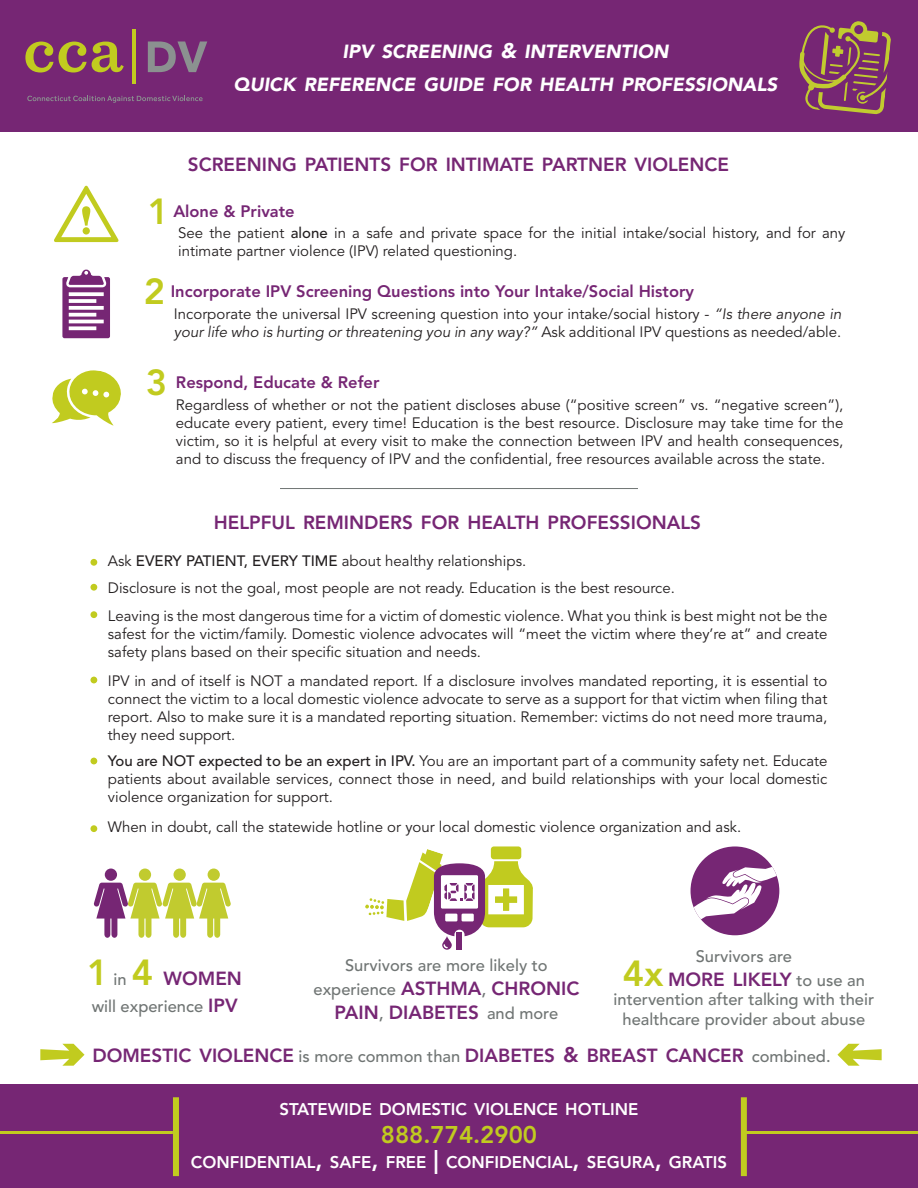
<style>
.page{position:relative;width:918px;height:1188px;background:#fff}
.page>*{position:absolute;margin:0;border:0;box-sizing:border-box;transform-origin:0 0}
.t1{font:800 36px "Avenir LT Std";color:#c1cb1f}
.t2{font:800 24px "Avenir LT Std";color:#c1cb1f}
.t3{font:800 18.9px/24px "Avenir LT Std";color:#762674;text-align:center}
.t4{font:italic 900 18.9px "Avenir LT Std";color:#fff}
.t5{font:800 16.8px "Avenir LT Std";color:#fff}
.t6{font:500 16.5px/19.8px "Avenir LT Std";color:#707574;text-align:center}
.t7{font:800 16.5px "Avenir LT Std";color:#762674}
.t8{font:15px/18px "Avenir LT Std";color:#231f20;text-align:justify}
.s1{font-size:21px}
.s2{font-weight:500}
.s3{font-style:italic}
.s4{font-size:36px;color:#c1cb1f}
.s5{font-weight:500;font-size:16.5px;color:#707574}
.s6{font-weight:800;font-size:18.9px;color:#762674}
.s7{font-weight:500;font-size:18px;color:#707574}
.s8{font-size:24px}
</style>
<div class="page">
<div style="left:0;top:1084px;width:918px;height:104px;background:#762674"></div>
<div style="left:0;top:0;width:918px;height:132px;background:#762674"></div>
<svg style="left:25px;top:42px;width:99px;height:31px"></svg>
<hr style="left:132px;top:29px;width:4px;height:55px;background:#c1cb1f">
<svg style="left:148px;top:41px;width:59px;height:31px"></svg>
<svg style="left:27px;top:96px;width:176px;height:7px"></svg>
<svg style="left:54px;top:186px;width:64px;height:56px"></svg>
<svg style="left:62px;top:270px;width:48px;height:68px"></svg>
<svg style="left:52px;top:370px;width:69px;height:56px"></svg>
<hr style="left:280px;top:488px;width:358px;height:1px;background:#707574">
<div style="left:90px;top:559px;width:7px;height:7px;background:#c1cb1f;border-radius:50%"></div>
<div style="left:90px;top:584px;width:7px;height:7px;background:#c1cb1f;border-radius:50%"></div>
<div style="left:90px;top:611px;width:7px;height:7px;background:#c1cb1f;border-radius:50%"></div>
<div style="left:90px;top:677px;width:7px;height:6px;background:#c1cb1f;border-radius:50%"></div>
<div style="left:90px;top:758px;width:7px;height:6px;background:#c1cb1f;border-radius:50%"></div>
<svg style="left:799px;top:21px;width:92px;height:94px"></svg>
<div style="left:741px;top:1097px;width:6px;height:79px;background:#c1cb1f"></div>
<div style="left:173px;top:1097px;width:6px;height:79px;background:#c1cb1f"></div>
<hr style="left:744px;top:1131px;width:174px;height:3px;background:#c1cb1f">
<hr style="left:0;top:1131px;width:173px;height:3px;background:#c1cb1f">
<div style="left:90px;top:825px;width:7px;height:7px;background:#c1cb1f;border-radius:50%"></div>
<div style="left:105px;top:869px;width:12px;height:12px;background:#762674;border-radius:50%"></div>
<div style="left:139px;top:869px;width:12px;height:12px;background:#c1cb2f;border-radius:50%"></div>
<div style="left:174px;top:869px;width:12px;height:12px;background:#c1cb2f;border-radius:50%"></div>
<svg style="left:94px;top:883px;width:137px;height:55px"></svg>
<div style="left:208px;top:869px;width:12px;height:12px;background:#c1cb2f;border-radius:50%"></div>
<div style="left:491px;top:846px;width:30px;height:13px;background:#c1cb1f;border-radius:3px"></div>
<div style="left:691px;top:846px;width:88px;height:89px;background:#762674;border-radius:50%"></div>
<svg style="left:691px;top:867px;width:86px;height:55px"></svg>
<svg style="left:365px;top:849px;width:168px;height:101px"></svg>
<svg style="left:40px;top:1044px;width:45px;height:22px"></svg>
<svg style="left:837px;top:1044px;width:45px;height:22px"></svg>
<p class="t4" style="left:343px;top:40px;width:327px">IPV SCREENING <span class="s1">&amp;</span> INTERVENTION</p>
<p class="t4" style="left:234px;top:73px;width:545px">QUICK REFERENCE GUIDE FOR HEALTH PROFESSIONALS</p>
<p class="t3" style="left:188px;top:153px;width:543px">SCREENING PATIENTS FOR INTIMATE PARTNER VIOLENCE</p>
<p class="t1" style="left:148px;top:190px;width:23px">1</p>
<p class="t7" style="left:173px;top:201px;width:123px">Alone &amp; Private</p>
<p class="t8" style="left:178px;top:224px;width:669px">See the patient <span class="s2">alone</span> in a safe and private space for the initial intake/social history, and for any intimate partner violence (IPV) related questioning.</p>
<p class="t1" style="left:144px;top:270px;width:23px">2</p>
<p class="t7" style="left:171px;top:281px;width:525px">Incorporate IPV Screening Questions into Your Intake/Social History</p>
<p class="t8" style="left:174px;top:305px;width:669px">Incorporate the universal IPV screening question into your intake/social history - <span class="s3">“Is there anyone in your life who is hurting or threatening you in any way?”</span> Ask additional IPV questions as needed/able.</p>
<p class="t1" style="left:146px;top:361px;width:23px">3</p>
<p class="t7" style="left:176px;top:373px;width:205px">Respond, Educate &amp; Refer</p>
<p class="t8" style="left:176px;top:396px;width:669px">Regardless of whether or not the patient discloses abuse (“positive screen” vs. “negative screen”), educate every patient, every time! Education is the best resource. Disclosure may take time for the victim, so it is helpful at every visit to make the connection between IPV and health consequences, and to discuss the frequency of IPV and the confidential, free resources available across the state.</p>
<p class="t3" style="left:214px;top:511px;width:489px">HELPFUL REMINDERS FOR HEALTH PROFESSIONALS</p>
<p class="t8" style="left:108px;top:552px;width:420px">Ask <span class="s2">EVERY PATIENT, EVERY TIME</span> about healthy relationships.</p>
<p class="t8" style="left:108px;top:579px;width:568px">Disclosure is not the goal, most people are not ready. Education is the best resource.</p>
<p class="t8" style="left:108px;top:607px;width:721px">Leaving is the most dangerous time for a victim of domestic violence. What you think is best might not be the safest for the victim/family. Domestic violence advocates will “meet the victim where they’re at” and create safety plans based on their specific situation and needs.</p>
<p class="t8" style="left:108px;top:672px;width:721px">IPV in and of itself is NOT a mandated report. If a disclosure involves mandated reporting, it is essential to connect the victim to a local domestic violence advocate to serve as a support for that victim when filing that report. Also to make sure it is a mandated reporting situation. Remember: victims do not need more trauma, they need support.</p>
<p class="t8" style="left:108px;top:753px;width:721px"><span class="s2">You are NOT expected to be an expert in IPV.</span> You are an important part of a community safety net. Educate patients about available services, connect those in need, and build relationships with your local domestic violence organization for support.</p>
<p class="t8" style="left:108px;top:819px;width:635px">When in doubt, call the statewide hotline or your local domestic violence organization and ask.</p>
<p class="t3" style="left:87px;top:967px;width:156px"><span class="s4">1</span> <span class="s5">in</span> <span class="s4">4</span> WOMEN</p>
<p class="t6" style="left:92px;top:997px;width:147px">will experience <span class="s6">IPV</span></p>
<p class="t6" style="left:345px;top:955px;width:204px">Survivors are more likely to</p>
<p class="t3" style="left:314px;top:976px;width:267px"><span class="s5">experience</span> ASTHMA<span class="s7">,</span> CHRONIC<br>PAIN<span class="s7">,</span> DIABETES <span class="s5">and more</span></p>
<p class="t6" style="left:696px;top:946px;width:98px">Survivors are</p>
<p class="t3" style="left:623px;top:967px;width:244px"><span class="s4">4x</span> MORE LIKELY <span class="s5">to use an</span></p>
<p class="t6" style="left:614px;top:990px;width:262px">intervention after talking with their healthcare provider about abuse</p>
<p class="t3" style="left:92px;top:1044px;width:740px">DOMESTIC VIOLENCE <span class="s5">is more common than</span> DIABETES <span class="s1">&amp;</span> BREAST CANCER <span class="s5">combined.</span></p>
<p class="t5" style="left:280px;top:1100px;width:360px">STATEWIDE DOMESTIC VIOLENCE HOTLINE</p>
<p class="t2" style="left:381px;top:1120px;width:158px">888.774.2900</p>
<p class="t5" style="left:191px;top:1152px;width:538px">CONFIDENTIAL<span class="s8">,</span> SAFE<span class="s8">,</span> FREE <span class="s8">|</span> CONFIDENCIAL<span class="s8">,</span> SEGURA<span class="s8">,</span> GRATIS</p>
</div>
